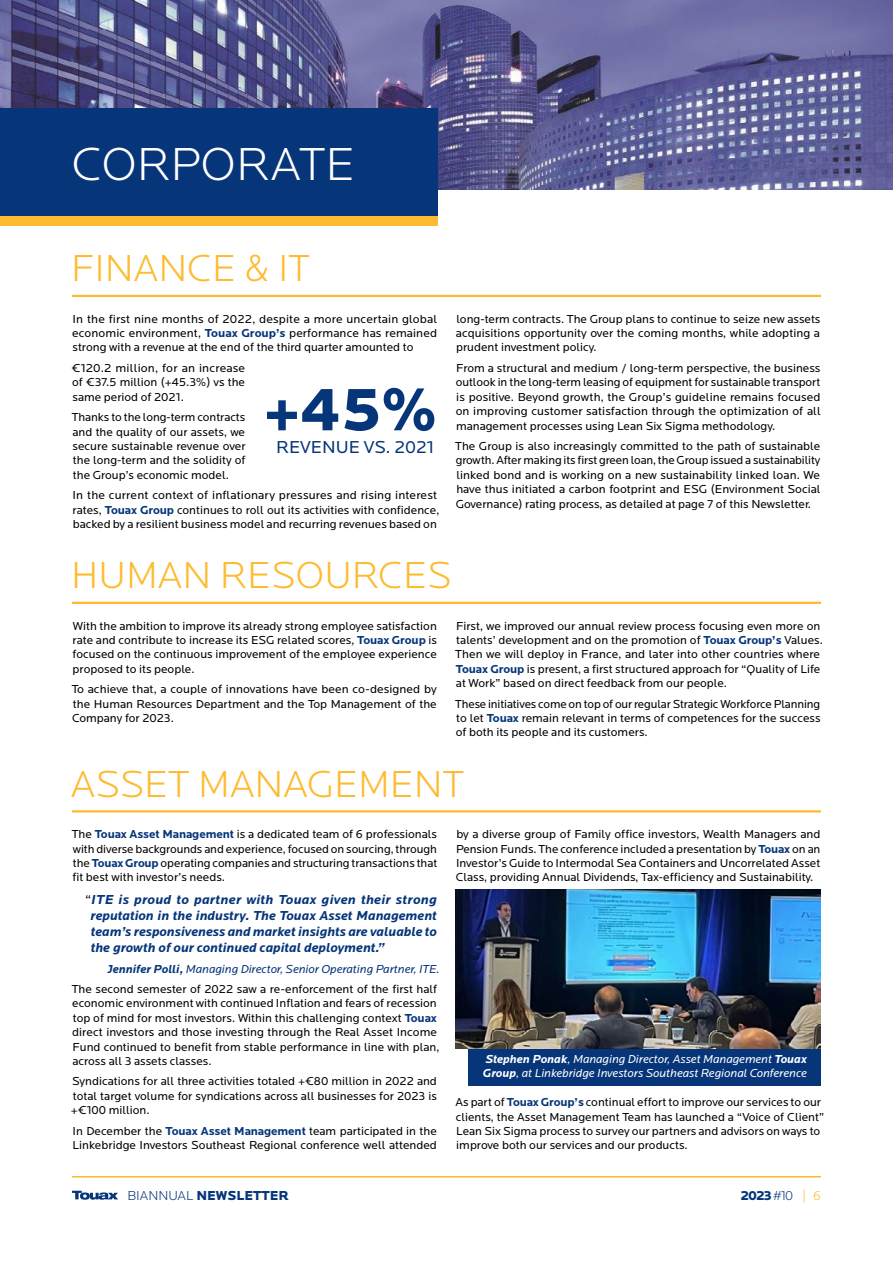
<style>
.page{position:relative;width:893px;height:1263px;background:#fff}
.page>*{position:absolute;margin:0;border:0;box-sizing:border-box;transform-origin:0 0}
.t1{font:900 62.85px "Locator";color:#06357a}
.t2{font:300 48px "Locator";color:#fff}
.t3{font:300 39px "Locator";color:#fdbb30}
.t4{font:18px "Locator";color:#06357a}
.t5{font:italic 700 13.5px/16.2px "Locator";color:#06357a;text-align:justify}
.t6{font:900 13.5px "Locator";color:#06357a}
.t7{font:12px/14.4px "Locator";color:#000;text-align:justify}
.t8{font:italic 12px/14.4px "Locator";color:#fff}
.s1{font-weight:700;color:#06357a}
.s2{font-weight:400;font-style:normal;color:#000}
.s3{font-weight:700;font-style:italic;color:#06357a}
.s4{font-style:italic;color:#06357a}
.s5{font-weight:700}
.s6{font-weight:300}
.s7{font-weight:300;color:#fdbb30}
</style>
<div class="page">
<svg style="left:72px;top:1191px;width:46px;height:9px"></svg>
<img style="left:0;top:0;width:893px;height:189px">
<div style="left:0;top:108px;width:437px;height:108px;background:#06357a"></div>
<div style="left:0;top:216px;width:437px;height:9px;background:#fdbb30"></div>
<hr style="left:72px;top:295px;width:749px;height:2px;background:#fdbb30">
<hr style="left:72px;top:602px;width:749px;height:2px;background:#fdbb30">
<hr style="left:72px;top:810px;width:749px;height:2px;background:#fdbb30">
<div style="left:468px;top:1044px;width:353px;height:42px;background:#06357a"></div>
<img style="left:455px;top:890px;width:366px;height:158px">
<hr style="left:72px;top:1176px;width:749px;height:1px;background:#fdbb30">
<h2 class="t2" style="left:72px;top:137px;width:284px">CORPORATE</h2>
<h3 class="t3" style="left:71px;top:246px;width:240px">FINANCE &amp; IT</h3>
<p class="t7" style="left:72px;top:312px;width:366px">In the first nine months of 2022, despite a more uncertain global economic environment, <span class="s1">Touax Group’s</span> performance has remained strong with a revenue at the end of the third quarter amounted to</p>
<p class="t7" style="left:72px;top:361px;width:175px">€120.2 million, for an increase of €37.5 million (+45.3%) vs the same period of 2021.</p>
<p class="t7" style="left:72px;top:410px;width:175px">Thanks to the long-term contracts and the quality of our assets, we secure sustainable revenue over the long-term and the solidity of the Group’s economic model.</p>
<p class="t7" style="left:73px;top:488px;width:368px;text-align:left">In the current context of inflationary pressures and rising interest rates, <span class="s1">Touax Group</span> continues to roll out its activities with confidence, backed by a resilient business model and recurring revenues based on</p>
<h1 class="t1" style="left:264px;top:372px;width:175px">+45%</h1>
<h3 class="t4" style="left:276px;top:437px;width:159px">REVENUE VS. 2021</h3>
<p class="t7" style="left:456px;top:312px;width:366px">long-term contracts. The Group plans to continue to seize new assets acquisitions opportunity over the coming months, while adopting a prudent investment policy.</p>
<p class="t7" style="left:456px;top:361px;width:367px">From a structural and medium / long-term perspective, the business outlook in the long-term leasing of equipment for sustainable transport is positive. Beyond growth, the Group’s guideline remains focused on improving customer satisfaction through the optimization of all management processes using Lean Six Sigma methodology.</p>
<p class="t7" style="left:455px;top:439px;width:367px">The Group is also increasingly committed to the path of sustainable growth. After making its first green loan, the Group issued a sustainability linked bond and is working on a new sustainability linked loan. We have thus initiated a carbon footprint and ESG (Environment Social Governance) rating process, as detailed at page 7 of this Newsletter.</p>
<h3 class="t3" style="left:71px;top:553px;width:382px">HUMAN RESOURCES</h3>
<p class="t7" style="left:73px;top:619px;width:366px">With the ambition to improve its already strong employee satisfaction rate and contribute to increase its ESG related scores, <span class="s1">Touax Group</span> is focused on the continuous improvement of the employee experience proposed to its people.</p>
<p class="t7" style="left:72px;top:682px;width:367px">To achieve that, a couple of innovations have been co-designed by the Human Resources Department and the Top Management of the Company for 2023.</p>
<p class="t7" style="left:455px;top:619px;width:369px;text-align:left">First, we improved our annual review process focusing even more on talents’ development and on the promotion of <span class="s1">Touax Group’s</span> Values.<br>Then we will deploy in France, and later into other countries where <span class="s1">Touax Group</span> is present, a first structured approach for “Quality of Life at Work” based on direct feedback from our people.</p>
<p class="t7" style="left:455px;top:697px;width:367px">These initiatives come on top of our regular Strategic Workforce Planning to let <span class="s1">Touax</span> remain relevant in terms of competences for the success of both its people and its customers.</p>
<h3 class="t3" style="left:71px;top:762px;width:395px">ASSET MANAGEMENT</h3>
<p class="t7" style="left:72px;top:827px;width:367px">The <span class="s1">Touax Asset Management</span> is a dedicated team of 6 professionals with diverse backgrounds and experience, focused on sourcing, through the <span class="s1">Touax Group</span> operating companies and structuring transactions that fit best with investor’s needs.</p>
<p class="t5" style="left:91px;top:891px;width:348px;text-indent:-6px"><span class="s2">“</span>ITE is proud to partner with Touax given their strong reputation in the industry. The Touax Asset Management team’s responsiveness and market insights are valuable to the growth of our continued capital deployment.”</p>
<p class="t7" style="left:72px;top:958px;width:369px;line-height:20.4px;text-align:right"><span class="s3">Jennifer Polli,</span> <span class="s4">Managing Director, Senior Operating Partner, ITE.<br></span>The second semester of 2022 saw a re-enforcement of the first half</p>
<p class="t7" style="left:72px;top:996px;width:369px;text-align:left">economic environment with continued Inflation and fears of recession top of mind for most investors. Within this challenging context <span class="s1">Touax </span>direct investors and those investing through the Real Asset Income Fund continued to benefit from stable performance in line with plan, across all 3 assets classes.</p>
<p class="t7" style="left:71px;top:1074px;width:367px">Syndications for all three activities totaled +€80 million in 2022 and total target volume for syndications across all businesses for 2023 is +€100 million.</p>
<p class="t7" style="left:73px;top:1123px;width:366px">In December the <span class="s1">Touax Asset Management</span> team participated in the<br>Linkebridge Investors Southeast Regional conference well attended</p>
<p class="t7" style="left:456px;top:827px;width:366px">by a diverse group of Family office investors, Wealth Managers and Pension Funds. The conference included a presentation by <span class="s1">Touax</span> on an Investor’s Guide to Intermodal Sea Containers and Uncorrelated Asset Class, providing Annual Dividends, Tax-efficiency and Sustainability.</p>
<p class="t8" style="left:483px;top:1052px;width:325px"><span class="s5">Stephen Ponak</span>, Managing Director, Asset Management <span class="s5">Touax<br>Group</span>, at Linkebridge Investors Southeast Regional Conference</p>
<p class="t7" style="left:455px;top:1095px;width:370px;text-align:left">As part of <span class="s1">Touax Group’s</span> continual effort to improve our services to our clients, the Asset Management Team has launched a “Voice of Client” Lean Six Sigma process to survey our partners and advisors on ways to improve both our services and our products.</p>
<p class="t6" style="left:127px;top:1187px;width:163px"><span class="s6">BIANNUAL</span> NEWSLETTER</p>
<p class="t6" style="left:740px;top:1187px;width:82px">2023 <span class="s6">#10</span> <span class="s7">| 6</span></p>
</div>
